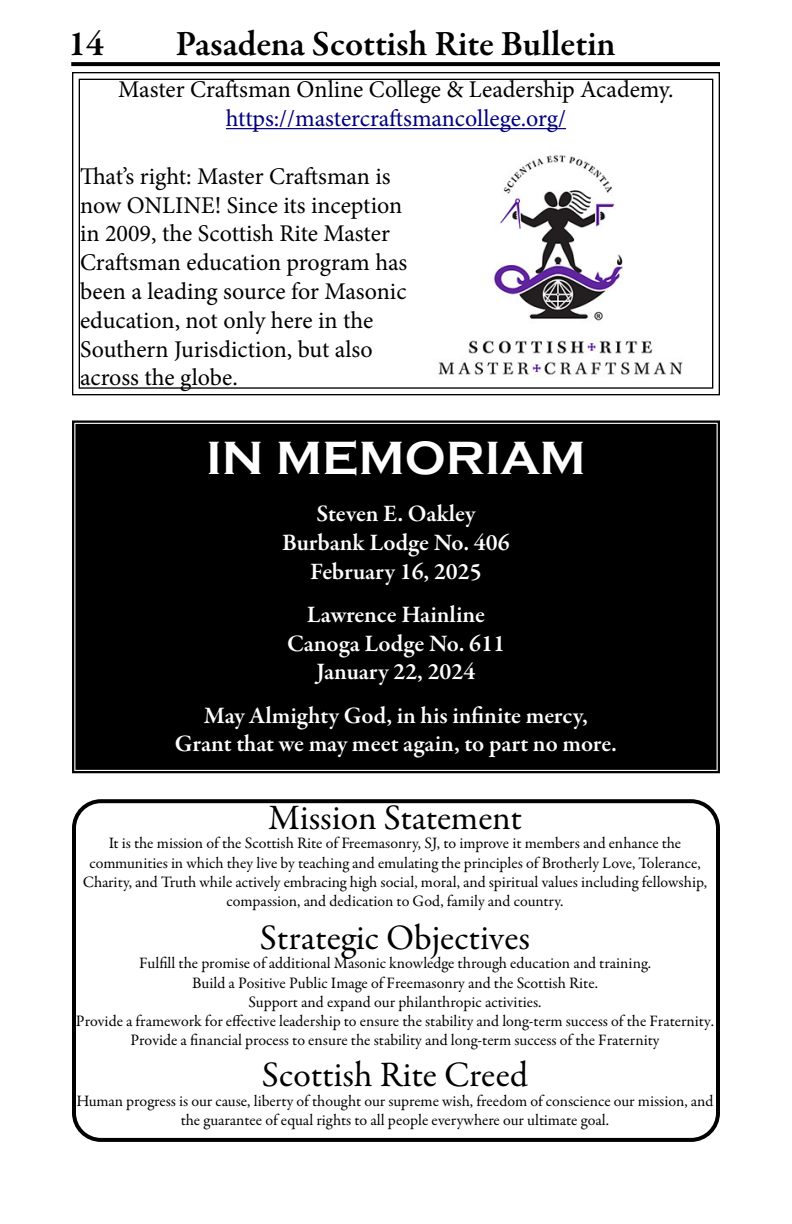
<style>
.page{position:relative;width:792px;height:1224px;background:#fff}
.page>*{position:absolute;margin:0;border:0;box-sizing:border-box;transform-origin:0 0}
.t1{font:700 48px "Copperplate Gothic";color:#fff}
.t2{font:36px "Garamond Premr Pro";color:#000}
.t3{font:600 36px "Garamond Premr Pro";color:#000}
.t4{font:24px/28.8px "Minion Pro";color:#000}
.t5{font:600 24px/28.8px "Garamond Premr Pro";color:#fff;text-align:center}
.t6{font:24px "Minion Pro";letter-spacing:-.005em;color:#000080}
.t7{font:16px/19.2px "Garamond Premr Pro";color:#000;text-align:center}
</style>
<div class="page">
<svg style="left:71px;top:62px;width:649px;height:4px;background:#070707"></svg>
<svg style="left:72px;top:72px;width:648px;height:324px"></svg>
<img style="left:434px;top:149px;width:252px;height:232px">
<div style="left:72px;top:799px;width:648px;height:343px;border:4px solid #000;border-radius:27px"></div>
<div style="left:72px;top:420px;width:648px;height:354px;background:#000"></div>
<div style="left:78px;top:426px;width:636px;height:342px;border:2px solid #000"></div>
<h2 class="t3" style="left:68px;top:22px;width:37px">14</h2>
<h2 class="t3" style="left:175px;top:22px;width:442px">Pasadena Scottish Rite Bulletin</h2>
<h3 class="t4" style="left:118px;top:75px;width:557px">Master Craftsman Online College &amp; Leadership Academy.</h3>
<h3 class="t6" style="left:226px;top:103px;width:342px">https://mastercraftsmancollege.org/</h3>
<p class="t4" style="left:80px;top:162px;width:329px">That’s right: Master Craftsman is now ONLINE! Since its inception in 2009, the Scottish Rite Master<br>Craftsman education program has been a leading source for Masonic education, not only here in the<br>Southern Jurisdiction, but also across the globe.</p>
<h1 class="t1" style="left:206px;top:432px;width:381px">IN MEMORIAM</h1>
<h3 class="t5" style="left:282px;top:500px;width:229px">Steven E. Oakley<br>Burbank Lodge No. 406<br>February 16, 2025</h3>
<h3 class="t5" style="left:287px;top:600px;width:219px">Lawrence Hainline<br>Canoga Lodge No. 611<br>January 22, 2024</h3>
<h3 class="t5" style="left:175px;top:701px;width:444px">May Almighty God, in his infinite mercy,<br>Grant that we may meet again, to part no more.</h3>
<h2 class="t2" style="left:268px;top:796px;width:255px">Mission Statement</h2>
<p class="t7" style="left:83px;top:834px;width:626px">It is the mission of the Scottish Rite of Freemasonry, SJ, to improve it members and enhance the communities in which they live by teaching and emulating the principles of Brotherly Love, Tolerance, Charity, and Truth while actively embracing high social, moral, and spiritual values including fellowship, compassion, and dedication to God, family and country.</p>
<h2 class="t2" style="left:260px;top:916px;width:272px">Strategic Objectives</h2>
<p class="t7" style="left:76px;top:954px;width:640px">Fulfill the promise of additional Masonic knowledge through education and training.<br>Build a Positive Public Image of Freemasonry and the Scottish Rite.<br>Support and expand our philanthropic activities.<br>Provide a framework for effective leadership to ensure the stability and long-term success of the Fraternity.<br>Provide a financial process to ensure the stability and long-term success of the Fraternity</p>
<h2 class="t2" style="left:262px;top:1053px;width:268px">Scottish Rite Creed</h2>
<p class="t7" style="left:77px;top:1091px;width:638px">Human progress is our cause, liberty of thought our supreme wish, freedom of conscience our mission, and the guarantee of equal rights to all people everywhere our ultimate goal.</p>
</div>
